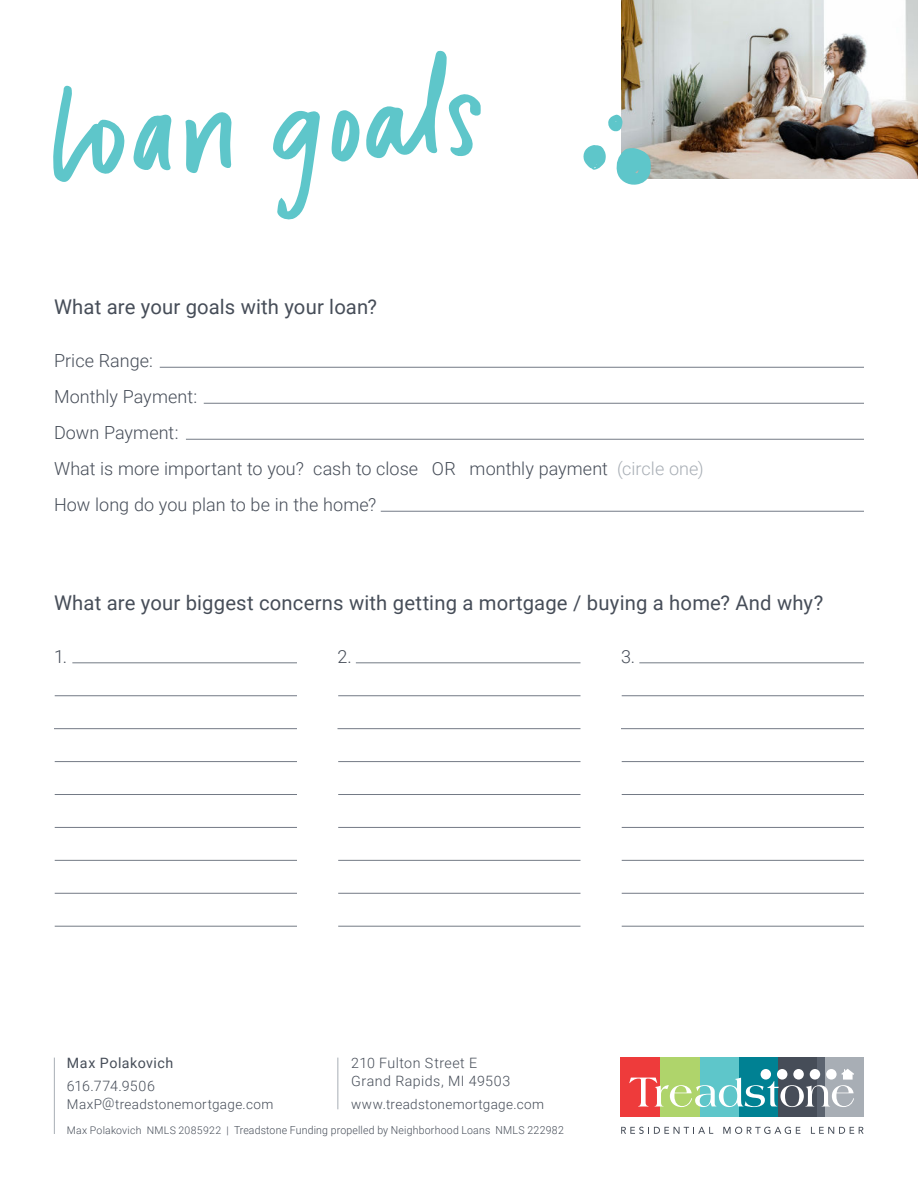
<style>
.page{position:relative;width:918px;height:1188px;background:#fff}
.page>*{position:absolute;margin:0;border:0;box-sizing:border-box;transform-origin:0 0}
.t1{font:20.25px "Roboto";letter-spacing:.01em;color:#464d58}
.t2{font:300 18px/36px "Roboto";letter-spacing:.005em;color:#464d58}
.t3{font:300 14.25px/17.7px "Roboto";letter-spacing:.03em;color:#464d58}
.t4{font:14.25px "Roboto";letter-spacing:.04em;color:#464d58}
.t5{font:300 13.5px "Roboto";letter-spacing:.03em;color:#464d58}
.t6{font:300 10.95px "Roboto";letter-spacing:.02em;color:#464d58;scale:.95 1}
.s1{color:#a8aeb5}
.s2{font-size:10.5px}
</style>
<div class="page">
<div style="left:739px;top:1058px;width:39px;height:59px;background:#008193"></div>
<div style="left:621px;top:1058px;width:39px;height:59px;background:#ee3b3b"></div>
<div style="left:778px;top:1058px;width:39px;height:59px;background:#464d58"></div>
<div style="left:825px;top:1058px;width:39px;height:59px;background:#a8aeb5"></div>
<div style="left:699px;top:1058px;width:40px;height:59px;background:#5ec6ca"></div>
<div style="left:660px;top:1058px;width:39px;height:59px;background:#afd46b"></div>
<div style="left:817px;top:1058px;width:8px;height:59px;background:#5b636f"></div>
<svg style="left:629px;top:1069px;width:225px;height:38px"></svg>
<svg style="left:621px;top:1127px;width:92px;height:7px"></svg>
<svg style="left:723px;top:1127px;width:77px;height:7px"></svg>
<svg style="left:811px;top:1127px;width:53px;height:7px"></svg>
<hr style="left:54px;top:1058px;width:1px;height:76px;background:#a8aeb5">
<hr style="left:337px;top:1058px;width:1px;height:51px;background:#a8aeb5">
<img style="left:621px;top:0;width:297px;height:179px">
<hr style="left:72px;top:663px;width:225px;height:1px;background:#737a85">
<hr style="left:356px;top:663px;width:225px;height:1px;background:#737a85">
<hr style="left:639px;top:663px;width:225px;height:1px;background:#737a85">
<hr style="left:55px;top:695px;width:242px;height:1px;background:#737a85">
<hr style="left:338px;top:695px;width:243px;height:1px;background:#737a85">
<hr style="left:622px;top:695px;width:242px;height:1px;background:#737a85">
<hr style="left:55px;top:761px;width:242px;height:1px;background:#737a85">
<hr style="left:338px;top:761px;width:243px;height:1px;background:#737a85">
<hr style="left:622px;top:761px;width:242px;height:1px;background:#737a85">
<hr style="left:55px;top:893px;width:242px;height:1px;background:#737a85">
<hr style="left:338px;top:893px;width:243px;height:1px;background:#737a85">
<hr style="left:622px;top:893px;width:242px;height:1px;background:#737a85">
<hr style="left:55px;top:827px;width:242px;height:1px;background:#737a85">
<hr style="left:338px;top:827px;width:243px;height:1px;background:#737a85">
<hr style="left:622px;top:827px;width:242px;height:1px;background:#737a85">
<hr style="left:55px;top:794px;width:242px;height:1px;background:#737a85">
<hr style="left:338px;top:794px;width:243px;height:1px;background:#737a85">
<hr style="left:622px;top:794px;width:242px;height:1px;background:#737a85">
<hr style="left:55px;top:926px;width:242px;height:1px;background:#737a85">
<hr style="left:338px;top:926px;width:243px;height:1px;background:#737a85">
<hr style="left:622px;top:926px;width:242px;height:1px;background:#737a85">
<hr style="left:55px;top:860px;width:242px;height:1px;background:#737a85">
<hr style="left:338px;top:860px;width:243px;height:1px;background:#737a85">
<hr style="left:622px;top:860px;width:242px;height:1px;background:#737a85">
<hr style="left:54px;top:728px;width:243px;height:1px;background:#737a85">
<hr style="left:160px;top:367px;width:704px;height:1px;background:#737a85">
<hr style="left:204px;top:403px;width:660px;height:1px;background:#737a85">
<hr style="left:186px;top:439px;width:678px;height:1px;background:#737a85">
<hr style="left:381px;top:511px;width:483px;height:1px;background:#737a85">
<hr style="left:338px;top:728px;width:243px;height:1px;background:#737a85">
<hr style="left:621px;top:728px;width:243px;height:1px;background:#737a85">
<svg style="left:53px;top:85px;width:72px;height:97px"></svg>
<svg style="left:273px;top:111px;width:47px;height:109px"></svg>
<svg style="left:133px;top:114px;width:39px;height:57px"></svg>
<svg style="left:186px;top:112px;width:46px;height:61px"></svg>
<svg style="left:332px;top:110px;width:28px;height:52px"></svg>
<svg style="left:366px;top:51px;width:115px;height:108px"></svg>
<svg style="left:616px;top:148px;width:35px;height:37px"></svg>
<svg style="left:583px;top:145px;width:23px;height:25px"></svg>
<svg style="left:608px;top:115px;width:14px;height:17px"></svg>
<p class="t1" style="left:54px;top:298px;width:325px">What are your goals with your loan?</p>
<p class="t2" style="left:54px;top:344px;width:651px">Price Range:<br>Monthly Payment:<br>Down Payment:<br>What is more important to you? cash to close OR monthly payment <span class="s1">(circle one)<br></span>How long do you plan to be in the home?</p>
<p class="t1" style="left:54px;top:595px;width:771px">What are your biggest concerns with getting a mortgage / buying a home? And why?</p>
<p class="t2" style="left:54px;top:640px;width:15px">1.</p>
<p class="t2" style="left:338px;top:640px;width:16px">2.</p>
<p class="t2" style="left:621px;top:640px;width:16px">3.</p>
<p class="t4" style="left:67px;top:1055px;width:108px">Max Polakovich</p>
<p class="t3" style="left:67px;top:1079px;width:90px">616.774.9506</p>
<p class="t5" style="left:67px;top:1099px;width:208px">MaxP@treadstonemortgage.com</p>
<p class="t3" style="left:351px;top:1056px;width:161px">210 Fulton Street E<br>Grand Rapids, MI 49503</p>
<p class="t5" style="left:351px;top:1099px;width:195px">www.treadstonemortgage.com</p>
<p class="t6" style="left:67px;top:1126px;width:525px"><span class="s2">Max Polakovich NMLS 2085922 |</span> Treadstone Funding propelled by Neighborhood Loans NMLS 222982</p>
</div>
